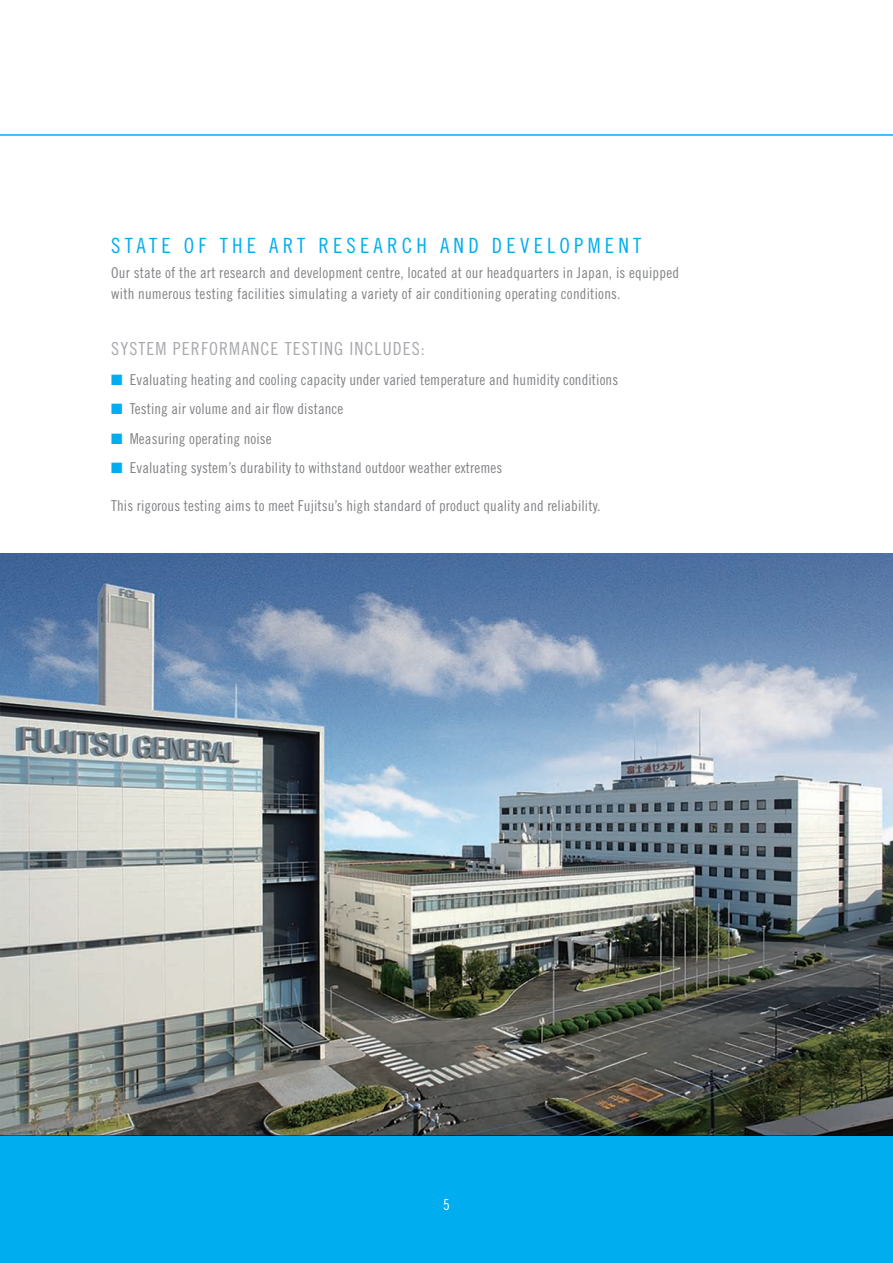
<style>
.page{position:relative;width:893px;height:1263px;background:#fff}
.page>*{position:absolute;margin:0;border:0;box-sizing:border-box;transform-origin:0 0}
.t1{font:21px "Trade Gothic LT Std Cn 18";letter-spacing:.2em;color:#00aeef}
.t2{font:18px "Trade Gothic LT Std Cn 18";letter-spacing:.06em;color:#a8a9ad}
.t3{font:15px/21px "Trade Gothic LT Std Cn 18";letter-spacing:.01em;color:#808285}
.t4{font:15px "Trade Gothic LT Std Cn 18";color:#fff}
.s1{color:#00aeef}
</style>
<div class="page">
<img style="left:0;top:554px;width:893px;height:581px">
<div style="left:0;top:1135px;width:893px;height:128px;background:#00aeef"></div>
<hr style="left:0;top:134px;width:893px;height:2px;background:#00aeef">
<h1 class="t1" style="left:111px;top:233px;width:531px">STATE OF THE ART RESEARCH AND DEVELOPMENT</h1>
<p class="t3" style="left:111px;top:262px;width:569px">Our state of the art research and development centre, located at our headquarters in Japan, is equipped with numerous testing facilities simulating a variety of air conditioning operating conditions.</p>
<p class="t2" style="left:111px;top:338px;width:315px">SYSTEM PERFORMANCE TESTING INCLUDES:</p>
<p class="t3" style="left:111px;top:369px;width:508px"><span class="s1">■</span> Evaluating heating and cooling capacity under varied temperature and humidity conditions</p>
<p class="t3" style="left:111px;top:398px;width:234px"><span class="s1">■</span> Testing air volume and air flow distance</p>
<p class="t3" style="left:111px;top:428px;width:162px"><span class="s1">■</span> Measuring operating noise</p>
<p class="t3" style="left:111px;top:457px;width:393px"><span class="s1">■</span> Evaluating system’s durability to withstand outdoor weather extremes</p>
<p class="t3" style="left:111px;top:495px;width:491px">This rigorous testing aims to meet Fujitsu’s high standard of product quality and reliability.</p>
<p class="t4" style="left:443px;top:1196px;width:8px">5</p>
</div>
